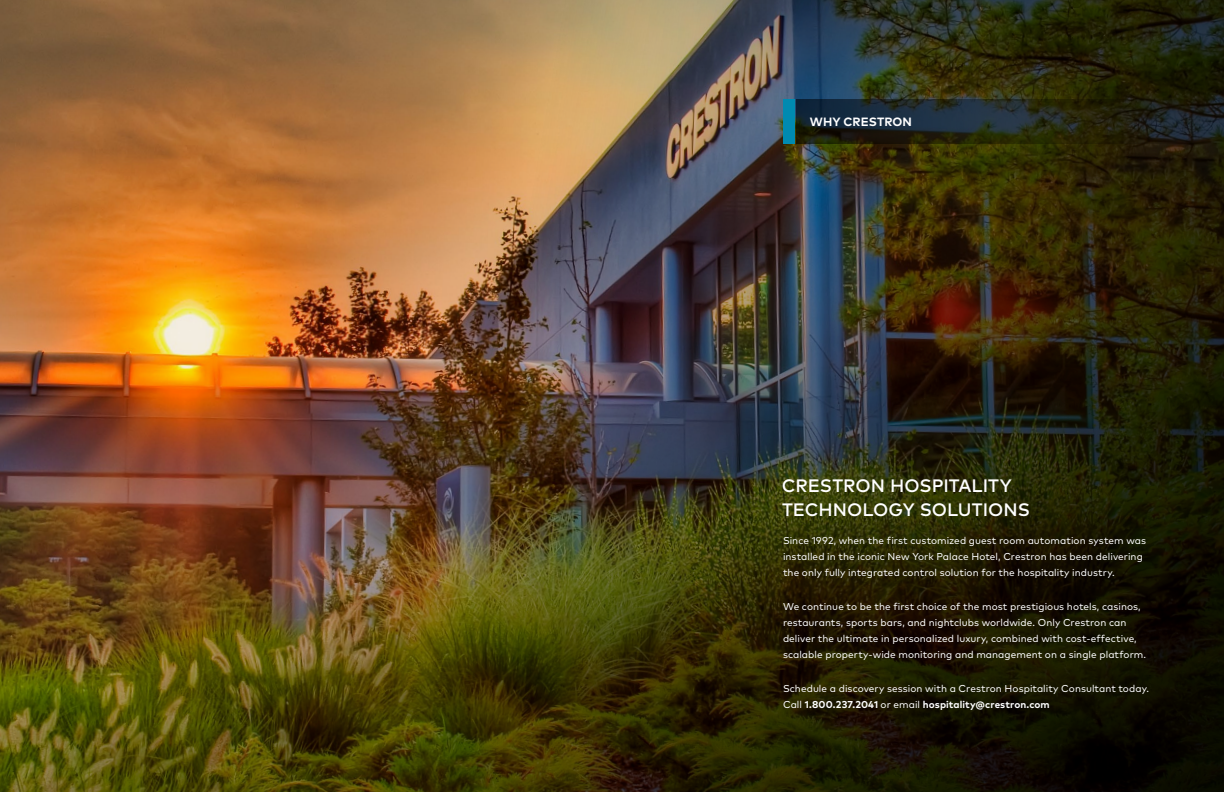
<style>
.page{position:relative;width:1224px;height:792px;background:#fff}
.page>*{position:absolute;margin:0;border:0;box-sizing:border-box;transform-origin:0 0}
.t1{font:500 18px/24px "Mark Pro";color:#fff}
.t2{font:700 12px "Mark Pro";letter-spacing:.005em;color:#fff}
.t3{font:10px/16px "Mark Pro";letter-spacing:.005em;color:#fff}
.s1{font-weight:700}
</style>
<div class="page">
<img style="left:0;top:0;width:427px;height:264px">
<img style="left:427px;top:0;width:797px;height:264px">
<img style="left:0;top:264px;width:1224px;height:528px">
<svg style="left:796px;top:99px;width:428px;height:45px"></svg>
<div style="left:783px;top:99px;width:12px;height:45px;background:#008ab1"></div>
<p class="t2" style="left:810px;top:113px;width:104px">WHY CRESTRON</p>
<h1 class="t1" style="left:782px;top:472px;width:250px">CRESTRON HOSPITALITY<br>TECHNOLOGY SOLUTIONS</h1>
<p class="t3" style="left:783px;top:532px;width:365px">Since 1992, when the first customized guest room automation system was installed in the iconic New York Palace Hotel, Crestron has been delivering the only fully integrated control solution for the hospitality industry.</p>
<p class="t3" style="left:783px;top:598px;width:365px">We continue to be the first choice of the most prestigious hotels, casinos, restaurants, sports bars, and nightclubs worldwide. Only Crestron can deliver the ultimate in personalized luxury, combined with cost-effective, scalable property-wide monitoring and management on a single platform.</p>
<p class="t3" style="left:783px;top:680px;width:368px">Schedule a discovery session with a Crestron Hospitality Consultant today.<br>Call <span class="s1">1.800.237.2041</span> or email <span class="s1">hospitality@crestron.com</span></p>
</div>
